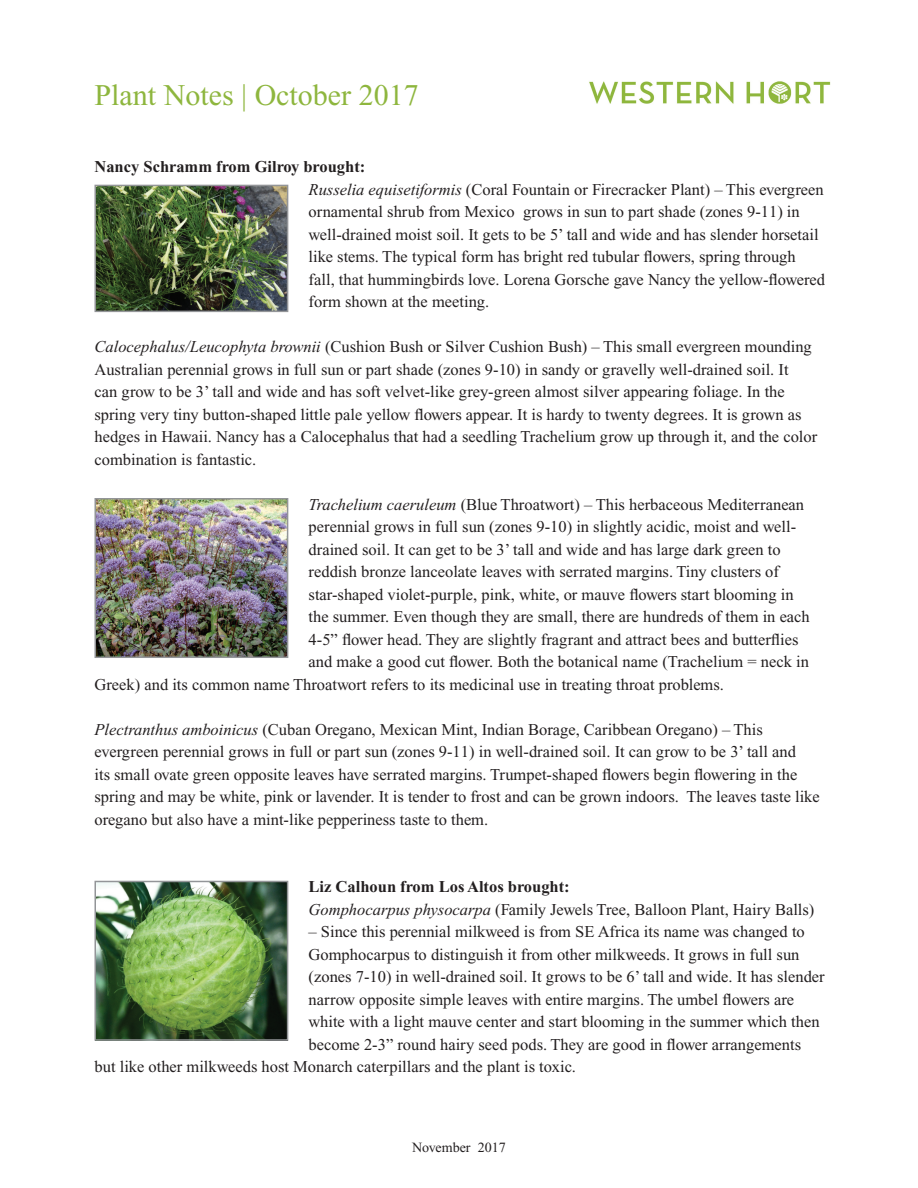
<style>
.page{position:relative;width:918px;height:1188px;background:#fff}
.page>*{position:absolute;margin:0;border:0;box-sizing:border-box;transform-origin:0 0}
.t1{font:30px "Times New Roman";color:#8eb63e}
.t2{font:16.5px/22.5px "Times New Roman";color:#231f20}
.t3{font:14.1px "Times New Roman";color:#231f20}
.s1{font-weight:700}
.s2{font-style:italic}
</style>
<div class="page">
<img style="left:97px;top:884px;width:188px;height:154px">
<div style="left:94px;top:881px;width:194px;height:160px;border:2px solid #939598"></div>
<img style="left:97px;top:501px;width:188px;height:154px">
<div style="left:94px;top:498px;width:194px;height:160px;border:2px solid #939598"></div>
<img style="left:97px;top:188px;width:188px;height:121px">
<div style="left:94px;top:185px;width:194px;height:127px;border:2px solid #939598"></div>
<img style="left:589px;top:81px;width:242px;height:23px">
<h1 class="t1" style="left:94px;top:78px;width:326px">Plant Notes | October 2017</h1>
<p class="t2" style="left:309px;top:155px;width:518px;text-indent:-214px"><span class="s1">Nancy Schramm from Gilroy brought:<br></span><span class="s2">Russelia equisetiformis</span> (Coral Fountain or Firecracker Plant) – This evergreen ornamental shrub from Mexico grows in sun to part shade (zones 9-11) in well-drained moist soil. It gets to be 5’ tall and wide and has slender horsetail like stems. The typical form has bright red tubular flowers, spring through fall, that hummingbirds love. Lorena Gorsche gave Nancy the yellow-flowered form shown at the meeting.</p>
<p class="t2" style="left:94px;top:335px;width:724px"><span class="s2">Calocephalus/Leucophyta brownii</span> (Cushion Bush or Silver Cushion Bush) – This small evergreen mounding Australian perennial grows in full sun or part shade (zones 9-10) in sandy or gravelly well-drained soil. It<br>can grow to be 3’ tall and wide and has soft velvet-like grey-green almost silver appearing foliage. In the spring very tiny button-shaped little pale yellow flowers appear. It is hardy to twenty degrees. It is grown as hedges in Hawaii. Nancy has a Calocephalus that had a seedling Trachelium grow up through it, and the color combination is fantastic.</p>
<p class="t2" style="left:309px;top:493px;width:497px"><span class="s2">Trachelium caeruleum</span> (Blue Throatwort) – This herbaceous Mediterranean</p>
<p class="t2" style="left:309px;top:515px;width:489px">perennial grows in full sun (zones 9-10) in slightly acidic, moist and well-</p>
<p class="t2" style="left:309px;top:538px;width:474px">drained soil. It can get to be 3’ tall and wide and has large dark green to</p>
<p class="t2" style="left:309px;top:560px;width:472px">reddish bronze lanceolate leaves with serrated margins. Tiny clusters of</p>
<p class="t2" style="left:309px;top:583px;width:487px">star-shaped violet-purple, pink, white, or mauve flowers start blooming in</p>
<p class="t2" style="left:309px;top:605px;width:503px">the summer. Even though they are small, there are hundreds of them in each</p>
<p class="t2" style="left:309px;top:628px;width:491px">4-5” flower head. They are slightly fragrant and attract bees and butterflies</p>
<p class="t2" style="left:309px;top:650px;width:502px">and make a good cut flower. Both the botanical name (Trachelium = neck in</p>
<p class="t2" style="left:94px;top:673px;width:631px">Greek) and its common name Throatwort refers to its medicinal use in treating throat problems.</p>
<p class="t2" style="left:94px;top:718px;width:727px"><span class="s2">Plectranthus amboinicus</span> (Cuban Oregano, Mexican Mint, Indian Borage, Caribbean Oregano) – This evergreen perennial grows in full or part sun (zones 9-11) in well-drained soil. It can grow to be 3’ tall and<br>its small ovate green opposite leaves have serrated margins. Trumpet-shaped flowers begin flowering in the spring and may be white, pink or lavender. It is tender to frost and can be grown indoors. The leaves taste like oregano but also have a mint-like pepperiness taste to them.</p>
<p class="t2" style="left:309px;top:875px;width:507px"><span class="s1">Liz Calhoun from Los Altos brought:<br></span><span class="s2">Gomphocarpus physocarpa</span> (Family Jewels Tree, Balloon Plant, Hairy Balls)</p>
<p class="t2" style="left:309px;top:920px;width:498px">– Since this perennial milkweed is from SE Africa its name was changed to</p>
<p class="t2" style="left:309px;top:943px;width:492px">Gomphocarpus to distinguish it from other milkweeds. It grows in full sun</p>
<p class="t2" style="left:309px;top:965px;width:518px">(zones 7-10) in well-drained soil. It grows to be 6’ tall and wide. It has slender</p>
<p class="t2" style="left:309px;top:988px;width:487px">narrow opposite simple leaves with entire margins. The umbel flowers are</p>
<p class="t2" style="left:309px;top:1010px;width:513px">white with a light mauve center and start blooming in the summer which then</p>
<p class="t2" style="left:309px;top:1033px;width:494px">become 2-3” round hairy seed pods. They are good in flower arrangements</p>
<p class="t2" style="left:94px;top:1055px;width:483px">but like other milkweeds host Monarch caterpillars and the plant is toxic.</p>
<p class="t3" style="left:412px;top:1139px;width:95px">November 2017</p>
</div>
